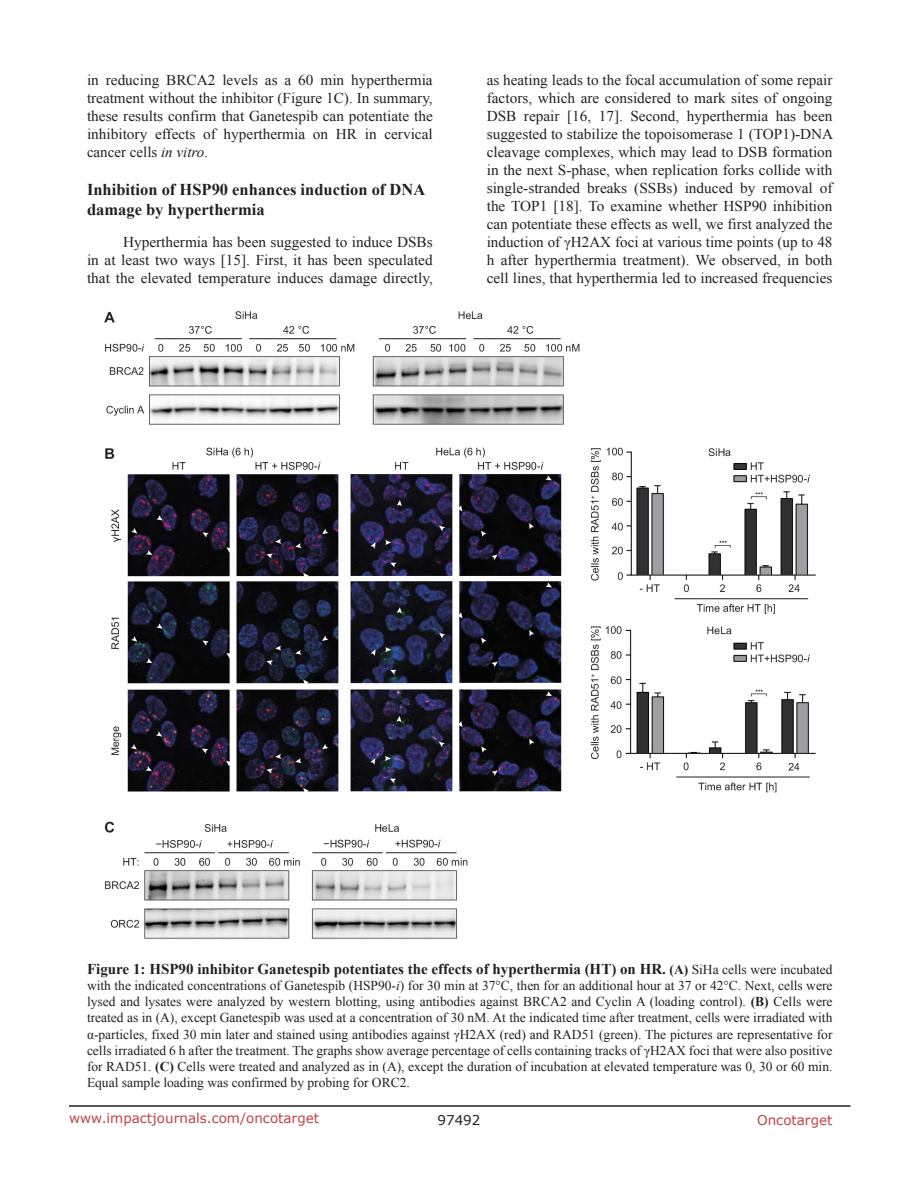
<style>
.page{position:relative;width:918px;height:1188px;background:#fff}
.page>*{position:absolute;margin:0;border:0;box-sizing:border-box;transform-origin:0 0}
.SubHeading{font:700 16.5px/19.8px "Times New Roman";color:#231f20}
.BodyText{font:15px/18px "Times New Roman";color:#231f20;text-align:justify}
.figuretext{font:700 15px "Times New Roman";color:#231f20}
.figuretext-2{font:13.5px/16.2px "Times New Roman";color:#231f20;text-align:justify}
.t1{font:13.5px "Verdana";color:#c24141}
.t2{font:13.5px "Verdana";color:#231f20}
.s1{font-style:italic}
.s2{font-size:13.5px}
.s3{font-weight:400;font-size:13.5px}
.s4{font-weight:700}
</style>
<div class="page">
<hr style="left:69px;top:1105px;width:781px;height:2px;background:#231f20">
<img style="left:104px;top:311px;width:712px;height:628px">
<p class="BodyText" style="left:87px;top:71px;width:347px">in reducing BRCA2 levels as a 60 min hyperthermia treatment without the inhibitor (Figure 1C). In summary, these results confirm that Ganetespib can potentiate the inhibitory effects of hyperthermia on HR in cervical cancer cells <span class="s1">in vitro</span>.</p>
<p class="SubHeading" style="left:87px;top:179px;width:340px">Inhibition of HSP90 enhances induction of DNA damage by hyperthermia</p>
<p class="BodyText" style="left:87px;top:232px;width:347px;text-indent:36px">Hyperthermia has been suggested to induce DSBs in at least two ways [15]. First, it has been speculated that the elevated temperature induces damage directly,</p>
<p class="BodyText" style="left:487px;top:71px;width:348px">as heating leads to the focal accumulation of some repair factors, which are considered to mark sites of ongoing DSB repair [16, 17]. Second, hyperthermia has been suggested to stabilize the topoisomerase 1 (TOP1)-DNA cleavage complexes, which may lead to DSB formation in the next S-phase, when replication forks collide with single-stranded breaks (SSBs) induced by removal of the TOP1 [18]. To examine whether HSP90 inhibition can potentiate these effects as well, we first analyzed the induction of γH2AX foci at various time points (up to 48 h after hyperthermia treatment). We observed, in both cell lines, that hyperthermia led to increased frequencies</p>
<p class="figuretext" style="left:87px;top:958px;width:747px">Figure 1: HSP90 inhibitor Ganetespib potentiates the effects of hyperthermia (HT) on HR. <span class="s2">(A)</span> <span class="s3">SiHa cells were incubated</span></p>
<p class="figuretext-2" style="left:87px;top:977px;width:747px">with the indicated concentrations of Ganetespib (HSP90-<span class="s1">i</span>) for 30 min at 37°C, then for an additional hour at 37 or 42°C. Next, cells were lysed and lysates were analyzed by western blotting, using antibodies against BRCA2 and Cyclin A (loading control). <span class="s4">(B)</span> Cells were treated as in (A), except Ganetespib was used at a concentration of 30 nM. At the indicated time after treatment, cells were irradiated with α-particles, fixed 30 min later and stained using antibodies against γH2AX (red) and RAD51 (green). The pictures are representative for cells irradiated 6 h after the treatment. The graphs show average percentage of cells containing tracks of γH2AX foci that were also positive for RAD51. <span class="s4">(C)</span> Cells were treated and analyzed as in (A), except the duration of incubation at elevated temperature was 0, 30 or 60 min.<br>Equal sample loading was confirmed by probing for ORC2.</p>
<p class="t1" style="left:69px;top:1109px;width:252px">www.impactjournals.com/oncotarget</p>
<p class="t2" style="left:438px;top:1111px;width:44px">97492</p>
<p class="t1" style="left:757px;top:1111px;width:77px">Oncotarget</p>
</div>
